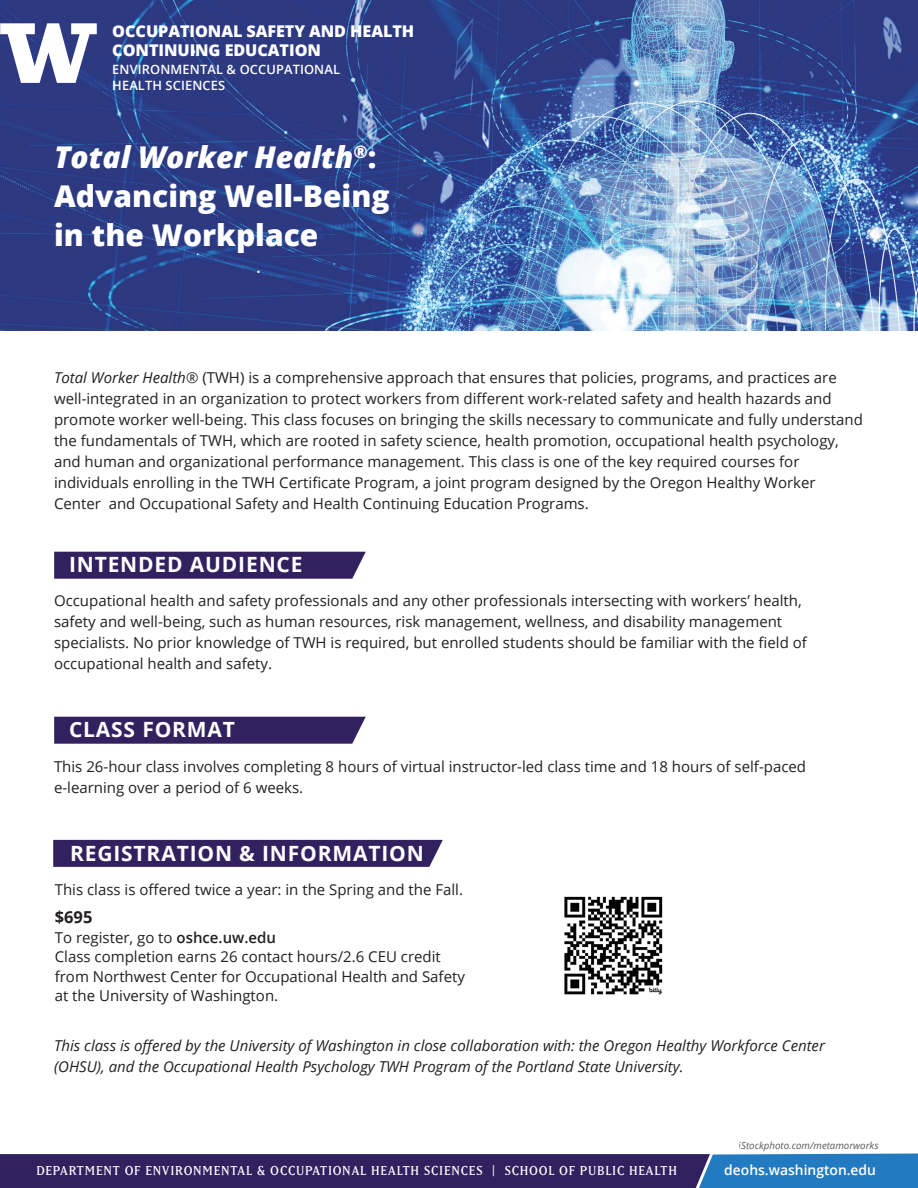
<style>
.page{position:relative;width:918px;height:1188px;background:#fff}
.page>*{position:absolute;margin:0;border:0;box-sizing:border-box;transform-origin:0 0}
.t1{font:800 30px/39px "Open Sans";color:#fff}
.t2{font:700 21px "Open Sans";letter-spacing:.04em;color:#fff}
.t3{font:700 16.5px "Open Sans";color:#231f20}
.t4{font:800 16.2px/19.5px "Open Sans";letter-spacing:-.005em;color:#fff}
.t5{font:15px/21px "Open Sans";color:#231f20}
.t6{font:italic 15px/21px "Open Sans";color:#231f20}
.t7{font:600 13.8px "Open Sans";color:#fff}
.t8{font:600 12.9px/16.5px "Open Sans";letter-spacing:.01em;color:#fff}
.t9{font:12.75px "Matrix II Reg";letter-spacing:.07em;color:#fff}
.t10{font:italic 9.75px "Open Sans";color:#231f20}
.s1{font-style:italic}
.s2{font-weight:600}
</style>
<div class="page">
<img style="left:0;top:0;width:918px;height:330px">
<svg style="left:0;top:1154px;width:918px;height:34px;background:#2f3776"></svg>
<svg style="left:0;top:23px;width:97px;height:60px"></svg>
<div style="left:54px;top:552px;width:312px;height:27px;background:#32215f"></div>
<div style="left:54px;top:717px;width:312px;height:27px;background:#32215f"></div>
<div style="left:53px;top:840px;width:390px;height:27px;background:#32215f"></div>
<img style="left:564px;top:896px;width:99px;height:99px">
<p class="t4" style="left:112px;top:20px;width:304px">OCCUPATIONAL SAFETY AND HEALTH<br>CONTINUING EDUCATION</p>
<p class="t8" style="left:112px;top:61px;width:229px">ENVIRONMENTAL &amp; OCCUPATIONAL<br>HEALTH SCIENCES</p>
<h1 class="t1" style="left:54px;top:136px;width:337px"><span class="s1">Total Worker Health</span><sup>®</sup>:<br>Advancing Well-Being in the Workplace</h1>
<p class="t5" style="left:54px;top:367px;width:810px"><span class="s1">Total Worker Health®</span> (TWH) is a comprehensive approach that ensures that policies, programs, and practices are well-integrated in an organization to protect workers from different work-related safety and health hazards and promote worker well-being. This class focuses on bringing the skills necessary to communicate and fully understand the fundamentals of TWH, which are rooted in safety science, health promotion, occupational health psychology, and human and organizational performance management. This class is one of the key required courses for individuals enrolling in the TWH Certificate Program, a joint program designed by the Oregon Healthy Worker Center and Occupational Safety and Health Continuing Education Programs.</p>
<h2 class="t2" style="left:69px;top:550px;width:235px">INTENDED AUDIENCE</h2>
<p class="t5" style="left:54px;top:589px;width:754px">Occupational health and safety professionals and any other professionals intersecting with workers’ health, safety and well-being, such as human resources, risk management, wellness, and disability management specialists. No prior knowledge of TWH is required, but enrolled students should be familiar with the field of occupational health and safety.</p>
<h2 class="t2" style="left:69px;top:715px;width:168px">CLASS FORMAT</h2>
<p class="t5" style="left:54px;top:756px;width:754px">This 26-hour class involves completing 8 hours of virtual instructor-led class time and 18 hours of self-paced e-learning over a period of 6 weeks.</p>
<h2 class="t2" style="left:70px;top:838px;width:355px">REGISTRATION &amp; INFORMATION</h2>
<p class="t5" style="left:55px;top:879px;width:410px">This class is offered twice a year: in the Spring and the Fall.</p>
<p class="t3" style="left:55px;top:905px;width:39px">$695</p>
<p class="t5" style="left:55px;top:927px;width:412px;line-height:19.5px">To register, go to <span class="s2">oshce.uw.edu<br></span>Class completion earns 26 contact hours/2.6 CEU credit from Northwest Center for Occupational Health and Safety at the University of Washington.</p>
<p class="t6" style="left:54px;top:1035px;width:772px">This class is offered by the University of Washington in close collaboration with: the Oregon Healthy Workforce Center (OHSU), and the Occupational Health Psychology TWH Program of the Portland State University.</p>
<p class="t10" style="left:739px;top:1139px;width:141px">iStockphoto.com/metamorworks</p>
<p class="t9" style="left:36px;top:1163px;width:642px">DEPARTMENT OF ENVIRONMENTAL &amp; OCCUPATIONAL HEALTH SCIENCES | SCHOOL OF PUBLIC HEALTH</p>
<p class="t7" style="left:724px;top:1160px;width:153px">deohs.washington.edu</p>
</div>
